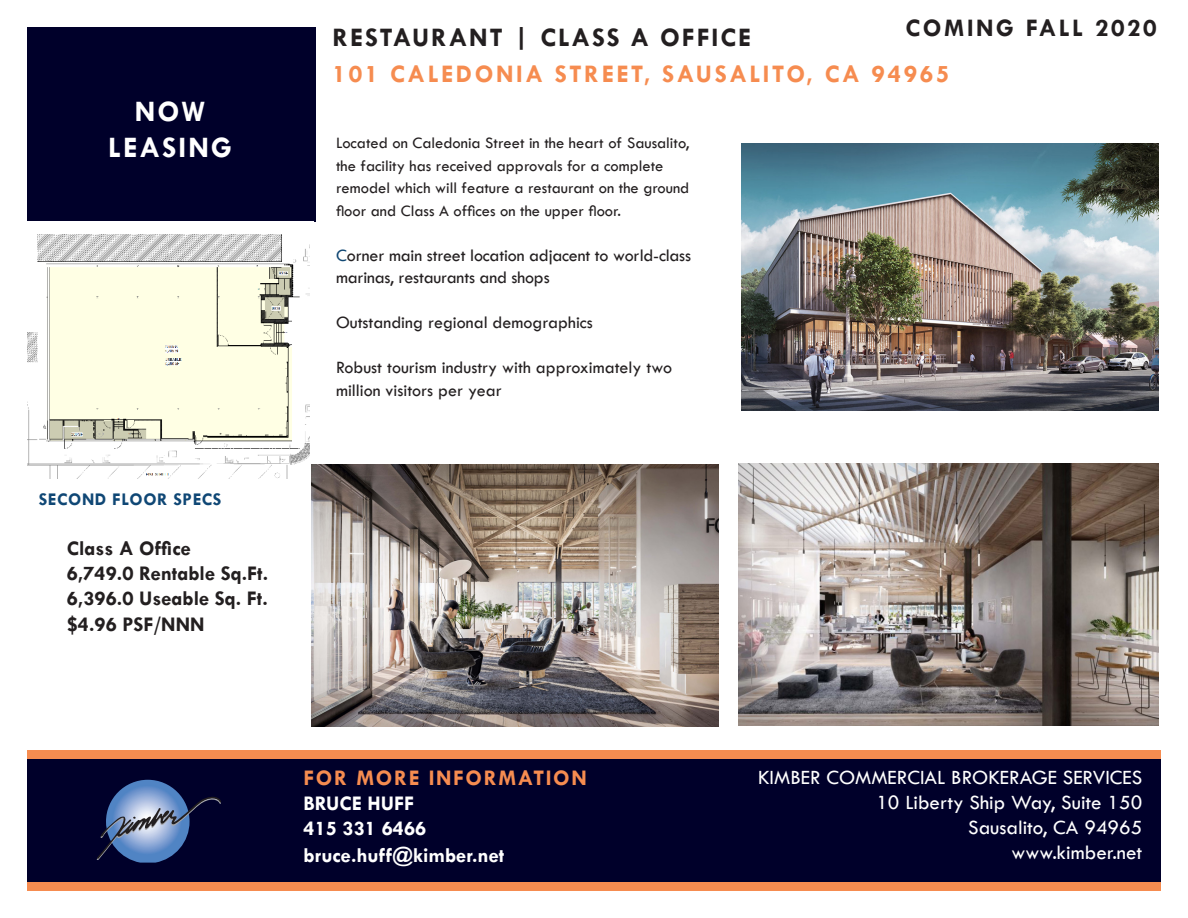
<style>
.page{position:relative;width:1188px;height:918px;background:#fff}
.page>*{position:absolute;margin:0;border:0;box-sizing:border-box;transform-origin:0 0}
.t1{font:700 30px "Tw Cen";letter-spacing:.07em;color:#fff}
.t2{font:700 27px "Tw Cen";letter-spacing:.07em;color:#231f20}
.t3{font:700 25.5px "Tw Cen";letter-spacing:.1em;color:#f68c50}
.t4{font:700 25.5px "Tw Cen";letter-spacing:.1em;color:#231f20}
.t5{font:700 22.5px "Tw Cen";letter-spacing:.07em;color:#f68c50}
.t6{font:21px "Tw Cen";color:#fff}
.t7{font:700 21px/25.2px "Tw Cen";color:#231f20}
.t8{font:700 21px "Tw Cen";color:#fff}
.t9{font:18px/22.5px "Tw Cen";color:#231f20}
.t10{font:700 18px "Tw Cen";letter-spacing:.03em;color:#0f4775}
.t11{font:16.5px/22.5px "Tw Cen";color:#231f20}
.s1{color:#114874}
</style>
<div class="page">
<div style="left:27px;top:27px;width:288px;height:194px;background:#00002a"></div>
<img style="left:742px;top:144px;width:417px;height:267px">
<img style="left:311px;top:464px;width:408px;height:263px">
<img style="left:739px;top:463px;width:419px;height:262px">
<div style="left:27px;top:752px;width:1134px;height:138px;background:#00002a"></div>
<div style="left:28px;top:751px;width:1133px;height:8px;background:#f68c50"></div>
<div style="left:28px;top:882px;width:1133px;height:9px;background:#f68c50"></div>
<svg style="left:96px;top:780px;width:125px;height:83px"></svg>
<img style="left:27px;top:234px;width:283px;height:244px">
<p class="t4" style="left:905px;top:12px;width:253px">COMING FALL 2020</p>
<p class="t2" style="left:333px;top:21px;width:420px">RESTAURANT | CLASS A OFFICE</p>
<p class="t3" style="left:333px;top:59px;width:618px">101 CALEDONIA STREET, SAUSALITO, CA 94965</p>
<p class="t1" style="left:135px;top:93px;width:72px">NOW</p>
<p class="t1" style="left:108px;top:129px;width:125px">LEASING</p>
<p class="t11" style="left:336px;top:131px;width:355px">Located on Caledonia Street in the heart of Sausalito, the facility has received approvals for a complete remodel which will feature a restaurant on the ground floor and Class A offices on the upper floor.</p>
<p class="t9" style="left:336px;top:244px;width:357px"><span class="s1">C</span>orner main street location adjacent to world-class marinas, restaurants and shops</p>
<p class="t9" style="left:336px;top:311px;width:258px">Outstanding regional demographics</p>
<p class="t9" style="left:336px;top:356px;width:338px">Robust tourism industry with approximately two million visitors per year</p>
<p class="t10" style="left:39px;top:488px;width:184px">SECOND FLOOR SPECS</p>
<p class="t7" style="left:67px;top:535px;width:126px">Class A Office</p>
<p class="t7" style="left:67px;top:560px;width:203px">6,749.0 Rentable Sq.Ft.<br>6,396.0 Useable Sq. Ft.</p>
<p class="t7" style="left:67px;top:611px;width:139px">$4.96 PSF/NNN</p>
<p class="t5" style="left:304px;top:764px;width:285px">FOR MORE INFORMATION</p>
<p class="t8" style="left:304px;top:791px;width:112px">BRUCE HUFF</p>
<p class="t8" style="left:304px;top:816px;width:124px">415 331 6466</p>
<p class="t8" style="left:304px;top:843px;width:202px">bruce.huff@kimber.net</p>
<p class="t6" style="left:758px;top:765px;width:386px">KIMBER COMMERCIAL BROKERAGE SERVICES</p>
<p class="t6" style="left:876px;top:790px;width:268px">10 Liberty Ship Way, Suite 150</p>
<p class="t6" style="left:968px;top:815px;width:176px">Sausalito, CA 94965</p>
<p class="t6" style="left:1012px;top:840px;width:132px">www.kimber.net</p>
</div>
